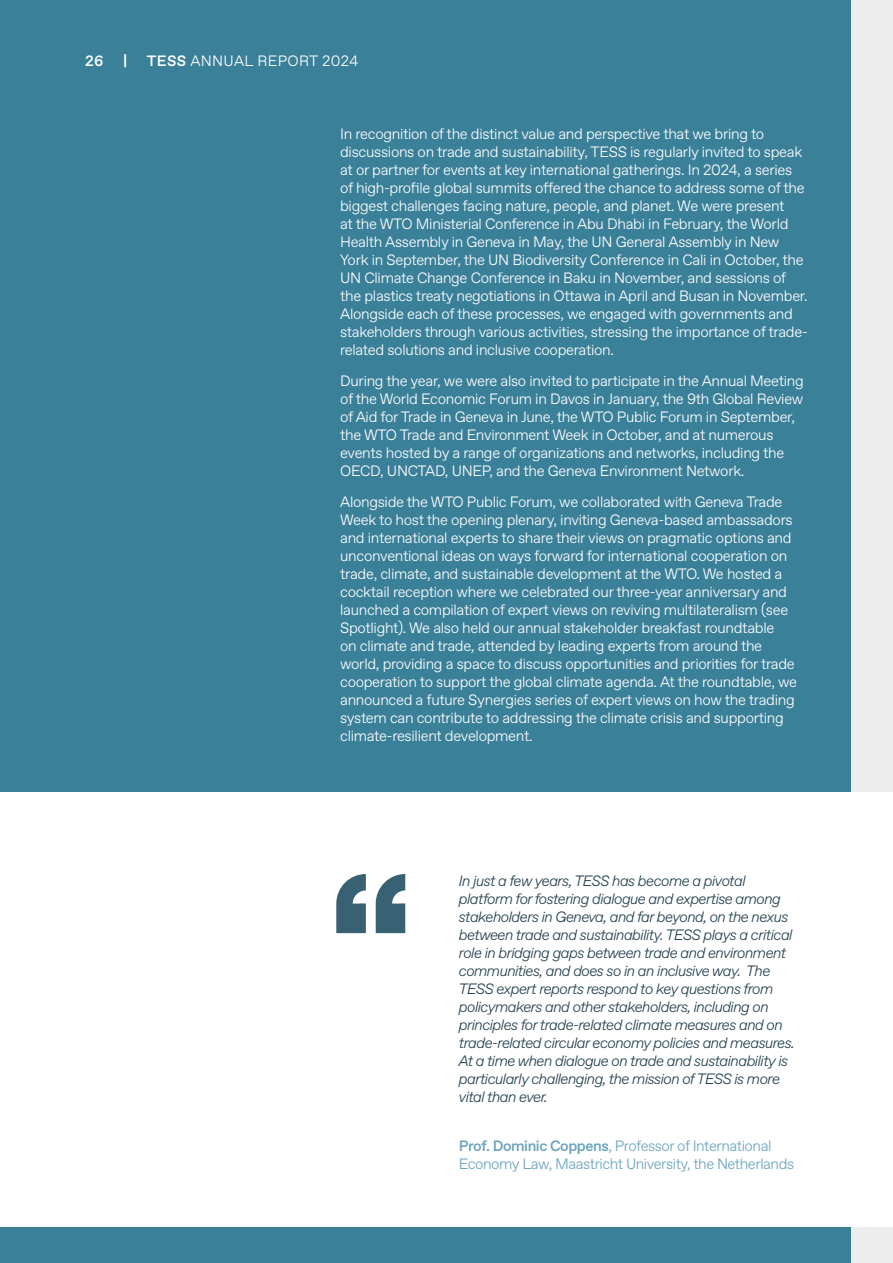
<style>
.page{position:relative;width:893px;height:1263px;background:#ededed}
.page>*{position:absolute;margin:0;border:0;box-sizing:border-box;transform-origin:0 0}
.t1{font:300 15px/18px "ABC Favorit";letter-spacing:-.02em;color:#fff}
.t2{font:italic 300 15px/18px "ABC Favorit";letter-spacing:-.04em;color:#23404d}
.t3{font:300 15px/18px "ABC Favorit";letter-spacing:-.03em;color:#6aa3be}
.t4{font:300 15px "ABC Favorit";letter-spacing:.02em;color:#fff}
.t5{font:500 15px "ABC Favorit";color:#fff}
.s1{font-weight:500}
</style>
<div class="page">
<div style="left:0;top:0;width:850px;height:1263px;background:#3b8099"></div>
<div style="left:0;top:792px;width:893px;height:435px;background:#fff"></div>
<svg style="left:336px;top:874px;width:30px;height:59px"></svg>
<svg style="left:376px;top:874px;width:29px;height:59px"></svg>
<p class="t5" style="left:85px;top:52px;width:20px">26</p>
<p class="t5" style="left:123px;top:52px;width:6px">|</p>
<p class="t4" style="left:147px;top:52px;width:213px"><span class="s1">TESS</span> ANNUAL REPORT 2024</p>
<p class="t1" style="left:340px;top:125px;width:469px">In recognition of the distinct value and perspective that we bring to discussions on trade and sustainability, TESS is regularly invited to speak at or partner for events at key international gatherings. In 2024, a series of high-profile global summits offered the chance to address some of the biggest challenges facing nature, people, and planet. We were present<br>at the WTO Ministerial Conference in Abu Dhabi in February, the World Health Assembly in Geneva in May, the UN General Assembly in New York in September, the UN Biodiversity Conference in Cali in October, the UN Climate Change Conference in Baku in November, and sessions of the plastics treaty negotiations in Ottawa in April and Busan in November.<br>Alongside each of these processes, we engaged with governments and stakeholders through various activities, stressing the importance of trade&shy;related solutions and inclusive cooperation.</p>
<p class="t1" style="left:340px;top:372px;width:465px">During the year, we were also invited to participate in the Annual Meeting of the World Economic Forum in Davos in January, the 9th Global Review of Aid for Trade in Geneva in June, the WTO Public Forum in September, the WTO Trade and Environment Week in October, and at numerous events hosted by a range of organizations and networks, including the OECD, UNCTAD, UNEP, and the Geneva Environment Network.</p>
<p class="t1" style="left:340px;top:493px;width:458px">Alongside the WTO Public Forum, we collaborated with Geneva Trade Week to host the opening plenary, inviting Geneva-based ambassadors and international experts to share their views on pragmatic options and unconventional ideas on ways forward for international cooperation on trade, climate, and sustainable development at the WTO. We hosted a cocktail reception where we celebrated our three-year anniversary and launched a compilation of expert views on reviving multilateralism (see Spotlight). We also held our annual stakeholder breakfast roundtable<br>on climate and trade, attended by leading experts from around the world, providing a space to discuss opportunities and priorities for trade cooperation to support the global climate agenda. At the roundtable, we announced a future Synergies series of expert views on how the trading system can contribute to addressing the climate crisis and supporting climate-resilient development.</p>
<p class="t2" style="left:459px;top:872px;width:337px">In just a few years, TESS has become a pivotal platform for fostering dialogue and expertise among stakeholders in Geneva, and far beyond, on the nexus between trade and sustainability. TESS plays a critical role in bridging gaps between trade and environment communities, and does so in an inclusive way. The TESS expert reports respond to key questions from policymakers and other stakeholders, including on principles for trade-related climate measures and on trade-related circular economy policies and measures.<br>At a time when dialogue on trade and sustainability is particularly challenging, the mission of TESS is more vital than ever.</p>
<p class="t3" style="left:459px;top:1137px;width:337px"><span class="s1">Prof. Dominic Coppens</span>, Professor of International<br>Economy Law, Maastricht University, the Netherlands</p>
</div>
